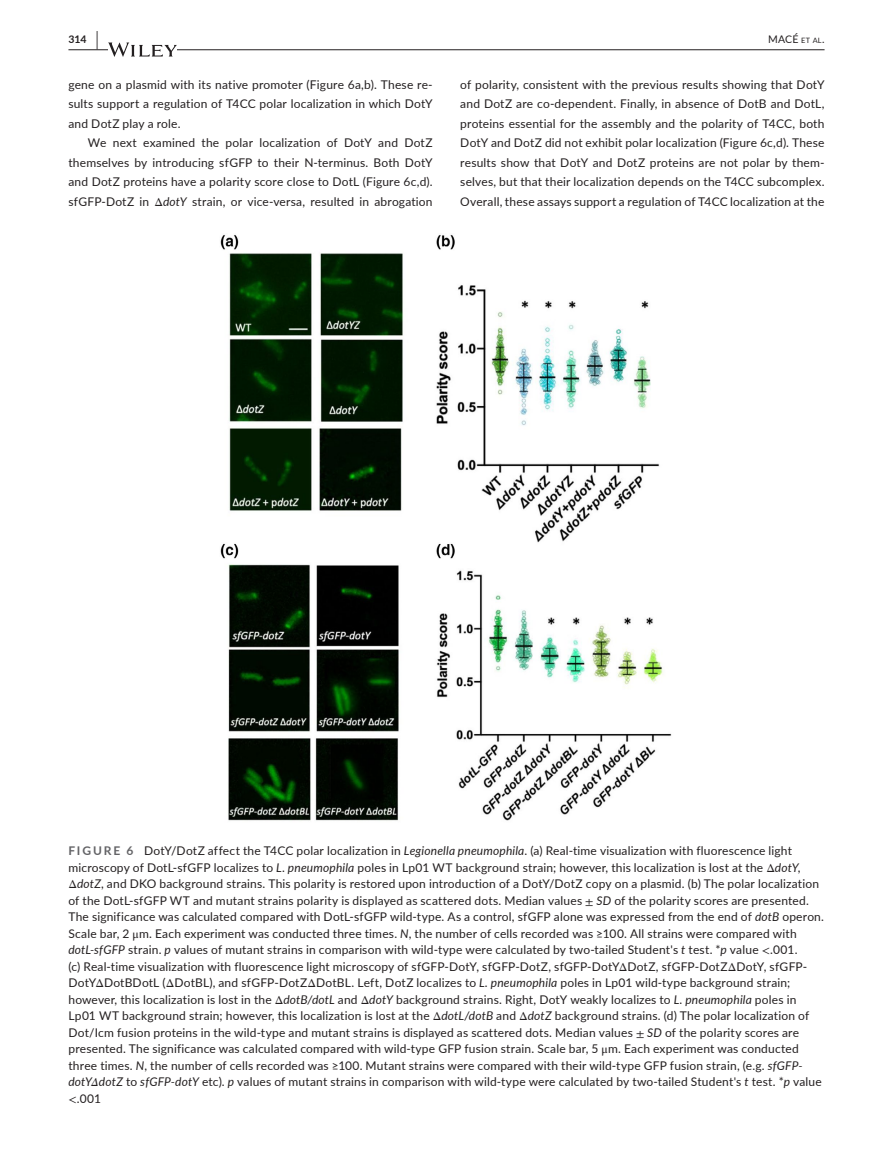
<style>
.page{position:relative;width:893px;height:1174px;background:#fff}
.page>*{position:absolute;margin:0;border:0;box-sizing:border-box;transform-origin:0 0}
.t1{font:12px/16.5px "Lato";letter-spacing:.015em;color:#231f20;text-align:justify}
.t2{font:10.5px "Lato";color:#231f20}
.t3{font:700 10.5px "Lato";color:#231f20}
.s1{font-size:19.5px}
.s2{font-style:inherit}
.s3{font-size:7.35px}
.s4{font-family:"STIX"}
.s5{font-style:italic}
.s6{font-weight:700;color:#636366}
.s7{font-family:"STIX";font-style:italic}
</style>
<div class="page">
<hr style="left:68px;top:49px;width:756px;height:1px;background:#231f20">
<svg style="left:108px;top:42px;width:69px;height:15px"></svg>
<img style="left:220px;top:234px;width:452px;height:587px">
<p class="t3" style="left:68px;top:31px;width:31px">314 <span class="s1">|</span></p>
<p class="t2" style="left:768px;top:31px;width:58px">MAC<span class="s2">É</span> <span class="s3">et al</span>.</p>
<p class="t1" style="left:68px;top:74px;width:366px;line-height:19.5px">gene on a plasmid with its native promoter (Figure 6a,b). These re&shy;sults support a regulation of T4CC polar localization in which DotY and DotZ play a role.</p>
<p class="t1" style="left:68px;top:132px;width:366px;line-height:19.5px;text-indent:20px">We next examined the polar localization of DotY and DotZ themselves by introducing sfGFP to their N-terminus. Both DotY and DotZ proteins have a polarity score close to DotL (Figure 6c,d). sfGFP-DotZ in <span class="s4">Δ</span><span class="s5">dotY</span> strain, or vice-versa, resulted in abrogation</p>
<p class="t1" style="left:460px;top:74px;width:366px;line-height:19.5px">of polarity, consistent with the previous results showing that DotY and DotZ are co-dependent. Finally, in absence of DotB and DotL, proteins essential for the assembly and the polarity of T4CC, both DotY and DotZ did not exhibit polar localization (Figure 6c,d). These results show that DotY and DotZ proteins are not polar by them&shy;selves, but that their localization depends on the T4CC subcomplex.<br>Overall, these assays support a regulation of T4CC localization at the</p>
<p class="t1" style="left:68px;top:842px;width:757px;text-align:left"><span class="s6">FIGURE 6</span> DotY/DotZ affect the T4CC polar localization in <span class="s5">Legionella pneumophila</span>. (a) Real-time visualization with fluorescence light microscopy of DotL-sfGFP localizes to <span class="s5">L. pneumophila</span> poles in Lp01 WT background strain; however, this localization is lost at the <span class="s4">Δ</span><span class="s5">dotY</span>, <span class="s4">Δ</span><span class="s5">dotZ</span>, and DKO background strains. This polarity is restored upon introduction of a DotY/DotZ copy on a plasmid. (b) The polar localization of the DotL-sfGFP WT and mutant strains polarity is displayed as scattered dots. Median values <span class="s4">±</span> <span class="s5">SD</span> of the polarity scores are presented.<br>The significance was calculated compared with DotL-sfGFP wild-type. As a control, sfGFP alone was expressed from the end of <span class="s5">dotB</span> operon.<br>Scale bar, 2 <span class="s4">μ</span>m. Each experiment was conducted three times. <span class="s5">N</span>, the number of cells recorded was ≥100. All strains were compared with <span class="s5">dotL-sfGFP</span> strain. <span class="s5">p</span> values of mutant strains in comparison with wild-type were calculated by two-tailed Student's <span class="s5">t</span> test. *<span class="s5">p</span> value <span class="s4">&lt;</span>.001.<br>(c) Real-time visualization with fluorescence light microscopy of sfGFP-DotY, sfGFP-DotZ, sfGFP-DotY<span class="s4">Δ</span>DotZ, sfGFP-DotZ<span class="s4">Δ</span>DotY, sfGFP-DotY<span class="s4">Δ</span>DotBDotL (<span class="s4">Δ</span>DotBL), and sfGFP-DotZ<span class="s4">Δ</span>DotBL. Left, DotZ localizes to <span class="s5">L. pneumophila</span> poles in Lp01 wild-type background strain; however, this localization is lost in the <span class="s4">Δ</span><span class="s5">dotB/dotL</span> and <span class="s4">Δ</span><span class="s5">dotY</span> background strains. Right, DotY weakly localizes to <span class="s5">L. pneumophila</span> poles in Lp01 WT background strain; however, this localization is lost at the <span class="s4">Δ</span><span class="s5">dotL/dotB</span> and <span class="s4">Δ</span><span class="s5">dotZ</span> background strains. (d) The polar localization of Dot/Icm fusion proteins in the wild-type and mutant strains is displayed as scattered dots. Median values <span class="s4">±</span> <span class="s5">SD</span> of the polarity scores are presented. The significance was calculated compared with wild-type GFP fusion strain. Scale bar, 5 <span class="s4">μ</span>m. Each experiment was conducted three times. <span class="s5">N</span>, the number of cells recorded was ≥100. Mutant strains were compared with their wild-type GFP fusion strain, (e.g. <span class="s5">sfGFP&shy;dotY</span><span class="s7">Δ</span><span class="s5">dotZ</span> to <span class="s5">sfGFP-dotY</span> etc). <span class="s5">p</span> values of mutant strains in comparison with wild-type were calculated by two-tailed Student's <span class="s5">t</span> test. *<span class="s5">p</span> value <span class="s4">&lt;</span>.001</p>
</div>
